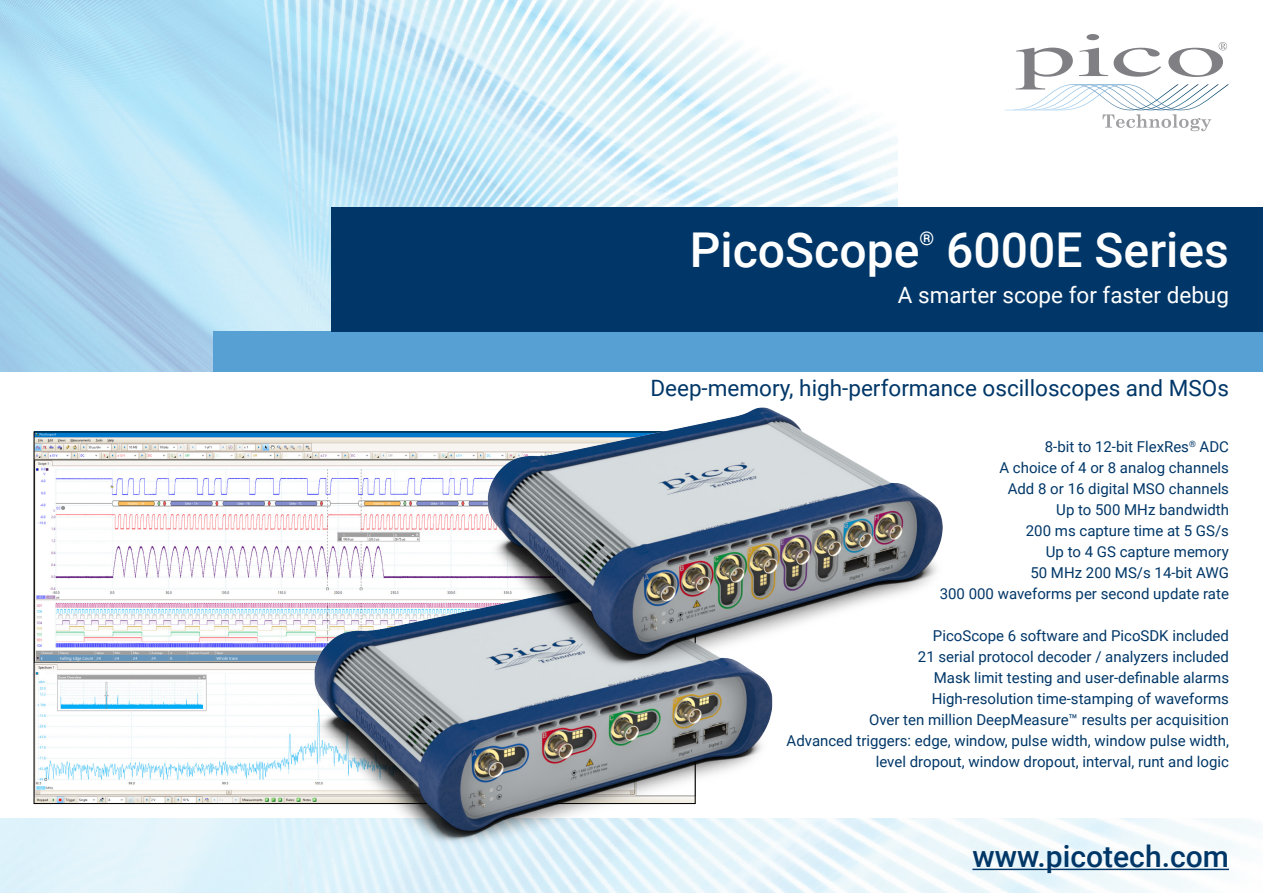
<style>
.page{position:relative;width:1263px;height:893px;background:#fff}
.page>*{position:absolute;margin:0;border:0;box-sizing:border-box;transform-origin:0 0}
.t1{font:500 48px "Roboto";color:#fff}
.t2{font:500 30px "Roboto";color:#003768}
.t3{font:22.5px "Roboto";color:#003768}
.t4{font:22.5px "Roboto";color:#fff}
.t5{font:500 18.9px "Roboto";color:#fff}
.t6{font:15px/21px "Roboto";color:#003768;text-align:right}
</style>
<div class="page">
<img style="left:0;top:0;width:898px;height:371px">
<img style="left:0;top:819px;width:1260px;height:74px">
<div style="left:213px;top:331px;width:1050px;height:40px;background:#56a0d3"></div>
<div style="left:332px;top:207px;width:931px;height:125px;background:#003768"></div>
<hr style="left:972px;top:869px;width:257px;height:1px;background:#003768">
<svg style="left:1005px;top:34px;width:224px;height:97px"></svg>
<img style="left:36px;top:434px;width:438px;height:368px">
<img style="left:297px;top:563px;width:492px;height:293px">
<img style="left:474px;top:407px;width:469px;height:268px">
<h1 class="t1" style="left:690px;top:217px;width:231px">PicoScope</h1>
<p class="t5" style="left:919px;top:225px;width:16px">®</p>
<h1 class="t1" style="left:946px;top:217px;width:284px">6000E Series</h1>
<h3 class="t4" style="left:898px;top:279px;width:332px">A smarter scope for faster debug</h3>
<h3 class="t3" style="left:650px;top:373px;width:580px">Deep-memory, high-performance oscilloscopes and MSOs</h3>
<p class="t6" style="left:940px;top:435px;width:291px">8-bit to 12-bit FlexRes<sup>®</sup> ADC<br>A choice of 4 or 8 analog channels<br>Add 8 or 16 digital MSO channels<br>Up to 500 MHz bandwidth<br>200 ms capture time at 5 GS/s<br>Up to 4 GS capture memory<br>50 MHz 200 MS/s 14-bit AWG<br>300 000 waveforms per second update rate</p>
<p class="t6" style="left:787px;top:624px;width:444px">PicoScope 6 software and PicoSDK included<br>21 serial protocol decoder / analyzers included<br>Mask limit testing and user-definable alarms<br>High-resolution time-stamping of waveforms<br>Over ten million DeepMeasure™ results per acquisition<br>Advanced triggers: edge, window, pulse width, window pulse width, level dropout, window dropout, interval, runt and logic</p>
<h2 class="t2" style="left:972px;top:835px;width:258px">www.picotech.com</h2>
</div>
